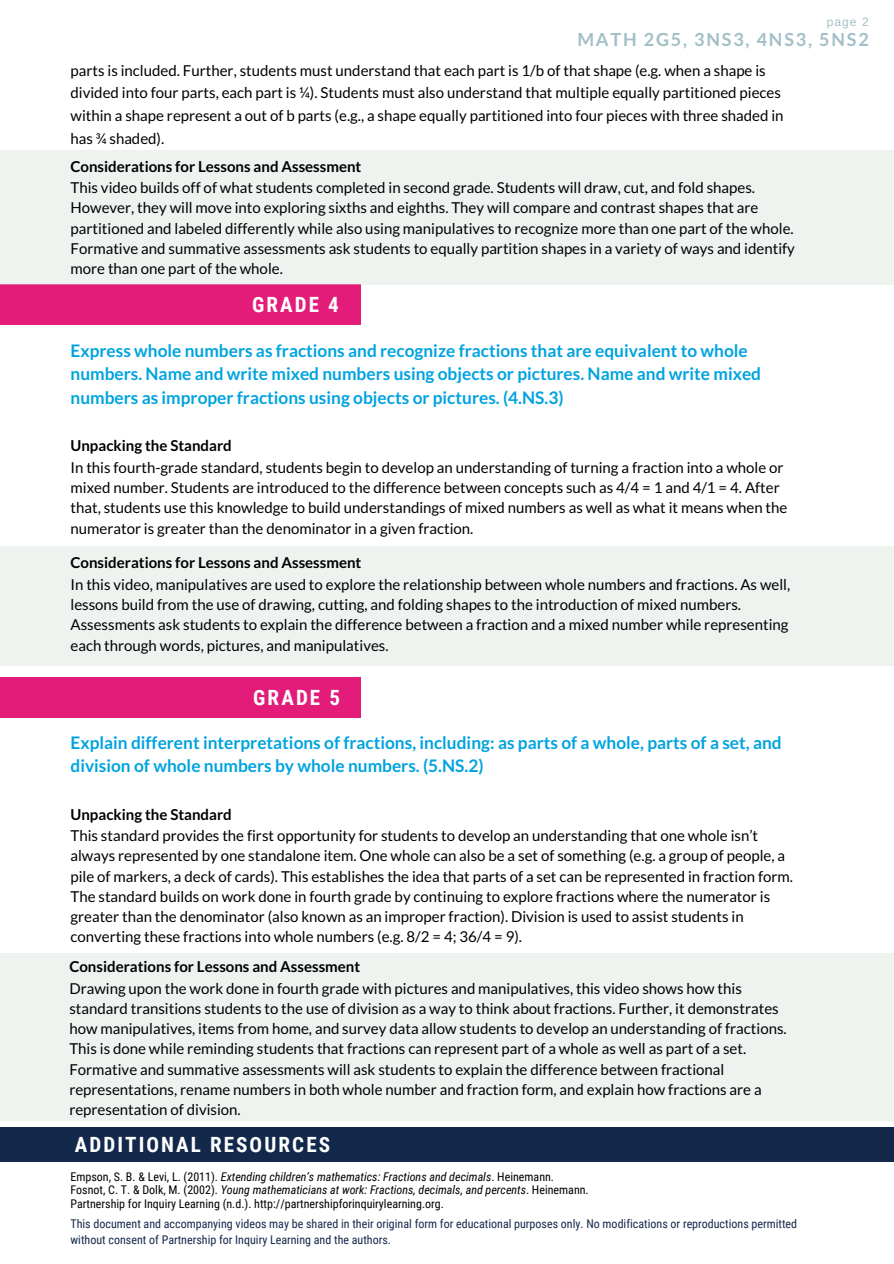
<style>
.page{position:relative;width:894px;height:1264px;background:#fff}
.page>*{position:absolute;margin:0;border:0;box-sizing:border-box;transform-origin:0 0}
.t1{font:700 21px "Roboto Condensed";letter-spacing:.1em;color:#fff}
.t2{font:700 18px "Lato";letter-spacing:.1em;color:#a2bfc7}
.t3{font:700 17.25px/23.7px "Lato";color:#00a3e0}
.t4{font:15px/20.2px "Lato";color:#000}
.t5{font:700 15px "Lato";color:#000}
.t6{font:12px/13.5px "Roboto Condensed";color:#000}
.t7{font:12px/15.8px "Roboto Condensed";color:#13294b}
.t8{font:12px "Arimo";color:#a2bfc7}
.s1{font-style:italic}
</style>
<div class="page">
<div style="left:0;top:284px;width:360px;height:40px;background:#e31c79"></div>
<div style="left:0;top:546px;width:893px;height:120px;background:#eef3f0"></div>
<div style="left:0;top:150px;width:893px;height:134px;background:#eef3f0"></div>
<div style="left:0;top:677px;width:360px;height:40px;background:#e31c79"></div>
<div style="left:0;top:952px;width:893px;height:168px;background:#eef3f0"></div>
<div style="left:0;top:1127px;width:893px;height:34px;background:#13294b"></div>
<p class="t8" style="left:826px;top:15px;width:44px">page 2</p>
<p class="t2" style="left:577px;top:28px;width:293px">MATH 2G5, 3NS3, 4NS3, 5NS2</p>
<p class="t4" style="left:70px;top:59px;width:714px;line-height:22.5px">parts is included. Further, students must understand that each part is 1/b of that shape (e.g. when a shape is divided into four parts, each part is ¼). Students must also understand that multiple equally partitioned pieces within a shape represent a out of b parts (e.g., a shape equally partitioned into four pieces with three shaded in has ¾ shaded).</p>
<p class="t5" style="left:70px;top:157px;width:292px">Considerations for Lessons and Assessment</p>
<p class="t4" style="left:70px;top:177px;width:725px">This video builds off of what students completed in second grade. Students will draw, cut, and fold shapes.<br>However, they will move into exploring sixths and eighths. They will compare and contrast shapes that are partitioned and labeled differently while also using manipulatives to recognize more than one part of the whole.<br>Formative and summative assessments ask students to equally partition shapes in a variety of ways and identify more than one part of the whole.</p>
<h1 class="t1" style="left:252px;top:292px;width:88px">GRADE 4</h1>
<p class="t3" style="left:70px;top:338px;width:692px">Express whole numbers as fractions and recognize fractions that are equivalent to whole numbers. Name and write mixed numbers using objects or pictures. Name and write mixed numbers as improper fractions using objects or pictures. (4.NS.3)</p>
<p class="t5" style="left:70px;top:436px;width:163px">Unpacking the Standard</p>
<p class="t4" style="left:70px;top:457px;width:718px">In this fourth-grade standard, students begin to develop an understanding of turning a fraction into a whole or mixed number. Students are introduced to the difference between concepts such as 4/4 = 1 and 4/1 = 4. After that, students use this knowledge to build understandings of mixed numbers as well as what it means when the numerator is greater than the denominator in a given fraction.</p>
<p class="t5" style="left:70px;top:553px;width:292px">Considerations for Lessons and Assessment</p>
<p class="t4" style="left:70px;top:574px;width:721px">In this video, manipulatives are used to explore the relationship between whole numbers and fractions. As well, lessons build from the use of drawing, cutting, and folding shapes to the introduction of mixed numbers.<br>Assessments ask students to explain the difference between a fraction and a mixed number while representing each through words, pictures, and manipulatives.</p>
<h1 class="t1" style="left:253px;top:685px;width:88px">GRADE 5</h1>
<p class="t3" style="left:70px;top:730px;width:712px">Explain different interpretations of fractions, including: as parts of a whole, parts of a set, and division of whole numbers by whole numbers. (5.NS.2)</p>
<p class="t5" style="left:70px;top:804px;width:163px">Unpacking the Standard</p>
<p class="t4" style="left:70px;top:825px;width:723px">This standard provides the first opportunity for students to develop an understanding that one whole isn’t always represented by one standalone item. One whole can also be a set of something (e.g. a group of people, a pile of markers, a deck of cards). This establishes the idea that parts of a set can be represented in fraction form.<br>The standard builds on work done in fourth grade by continuing to explore fractions where the numerator is greater than the denominator (also known as an improper fraction). Division is used to assist students in converting these fractions into whole numbers (e.g. 8/2 = 4; 36/4 = 9).</p>
<p class="t5" style="left:69px;top:957px;width:292px">Considerations for Lessons and Assessment</p>
<p class="t4" style="left:69px;top:977px;width:718px">Drawing upon the work done in fourth grade with pictures and manipulatives, this video shows how this standard transitions students to the use of division as a way to think about fractions. Further, it demonstrates how manipulatives, items from home, and survey data allow students to develop an understanding of fractions.<br>This is done while reminding students that fractions can represent part of a whole as well as part of a set.<br>Formative and summative assessments will ask students to explain the difference between fractional representations, rename numbers in both whole number and fraction form, and explain how fractions are a representation of division.</p>
<h1 class="t1" style="left:75px;top:1132px;width:257px">ADDITIONAL RESOURCES</h1>
<p class="t6" style="left:70px;top:1169px;width:519px">Empson, S. B. &amp; Levi, L. (2011). <span class="s1">Extending children’s mathematics: Fractions and decimals</span>. Heinemann.<br>Fosnot, C. T. &amp; Dolk, M. (2002). <span class="s1">Young mathematicians at work: Fractions, decimals, and percents</span>. Heinemann.<br>Partnership for Inquiry Learning (n.d.). http://partnershipforinquirylearning.org.</p>
<p class="t7" style="left:70px;top:1216px;width:728px">This document and accompanying videos may be shared in their original form for educational purposes only. No modifications or reproductions permitted without consent of Partnership for Inquiry Learning and the authors.</p>
</div>
